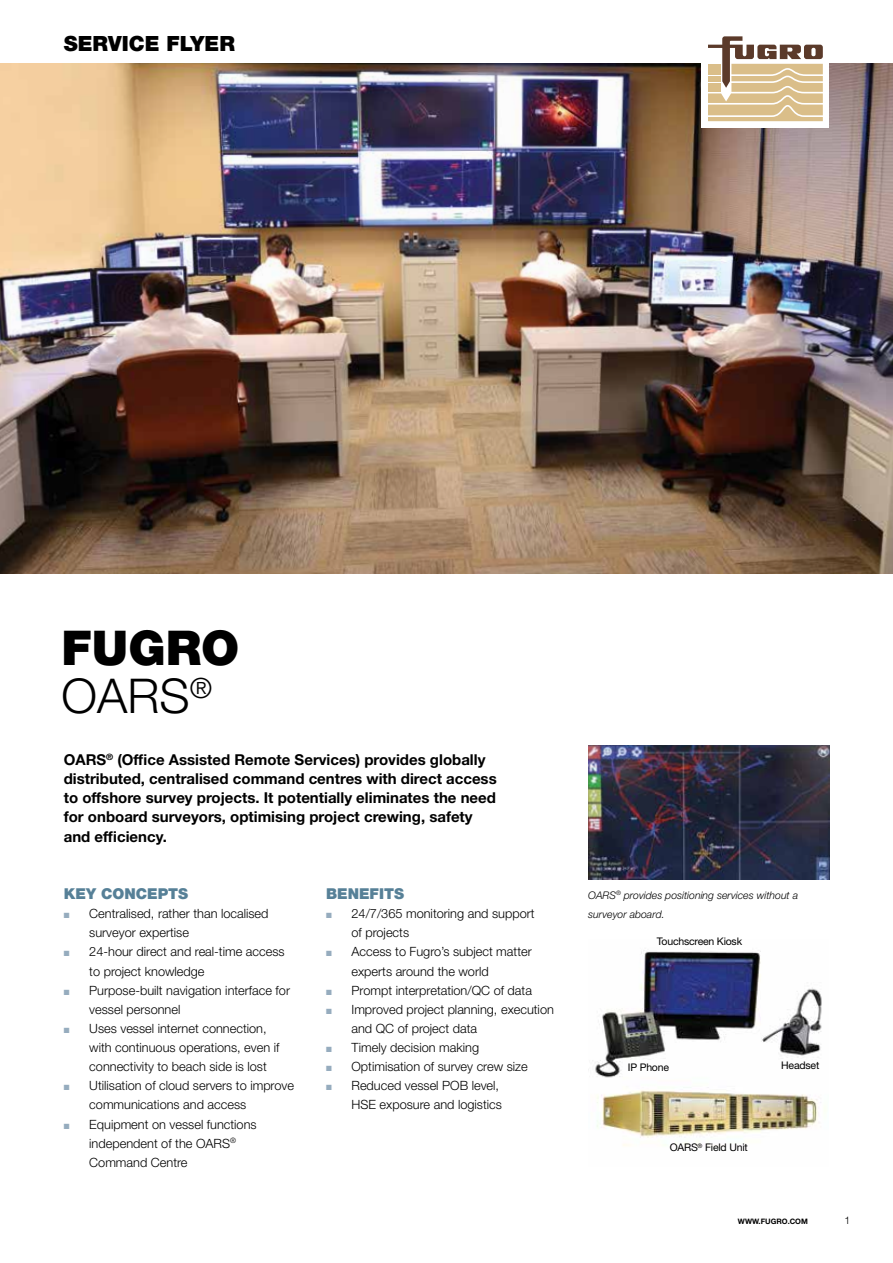
<style>
.page{position:relative;width:893px;height:1263px;background:#fff}
.page>*{position:absolute;margin:0;border:0;box-sizing:border-box;transform-origin:0 0}
.t1{font:900 48px/48px "Helvetica Neue LT Std";color:#000}
.t2{font:900 21px "Helvetica Neue LT Std";color:#000}
.t3{font:700 15px/19.2px "Helvetica Neue LT Std";color:#000}
.t4{font:900 15px "Helvetica Neue LT Std";color:#568097}
.t5{font:300 12.75px/19.2px "Helvetica Neue LT Std";color:#000}
.t6{font:italic 300 10.5px/19px "Helvetica Neue LT Std";color:#000}
.t7{font:10.5px "Helvetica Neue LT Std";letter-spacing:-.02em;color:#000}
.t8{font:300 10.5px "Helvetica Neue LT Std";color:#000}
.t9{font:700 7.5px "Helvetica Neue LT Std";color:#000}
.s1{font-weight:300}
.s2{color:#96acbe}
</style>
<div class="page">
<img style="left:0;top:64px;width:893px;height:510px">
<div style="left:702px;top:0;width:127px;height:128px;background:#fff"></div>
<svg style="left:708px;top:36px;width:115px;height:85px"></svg>
<img style="left:588px;top:746px;width:241px;height:134px">
<img style="left:588px;top:950px;width:238px;height:196px">
<h2 class="t2" style="left:64px;top:31px;width:173px">SERVICE FLYER</h2>
<h1 class="t1" style="left:62px;top:624px;width:179px">FUGRO<br><span class="s1">OARS</span><sup>®</sup></h1>
<p class="t3" style="left:64px;top:750px;width:434px">OARS<sup>®</sup> (Office Assisted Remote Services) provides globally distributed, centralised command centres with direct access to offshore survey projects. It potentially eliminates the need for onboard surveyors, optimising project crewing, safety and efficiency.</p>
<p class="t4" style="left:64px;top:885px;width:126px">KEY CONCEPTS</p>
<p class="t5" style="left:89px;top:904px;width:181px;text-indent:-26px"><span class="s2">■</span> Centralised, rather than localised surveyor expertise</p>
<p class="t5" style="left:89px;top:942px;width:197px;text-indent:-26px"><span class="s2">■</span> 24-hour direct and real-time access to project knowledge</p>
<p class="t5" style="left:89px;top:980px;width:202px;text-indent:-26px"><span class="s2">■</span> Purpose-built navigation interface for vessel personnel</p>
<p class="t5" style="left:89px;top:1018px;width:192px;text-indent:-26px"><span class="s2">■</span> Uses vessel internet connection, with continuous operations, even if connectivity to beach side is lost</p>
<p class="t5" style="left:89px;top:1076px;width:206px;text-indent:-26px"><span class="s2">■</span> Utilisation of cloud servers to improve communications and access</p>
<p class="t5" style="left:89px;top:1114px;width:169px;text-indent:-26px"><span class="s2">■</span> Equipment on vessel functions independent of the OARS<sup>®<br></sup>Command Centre</p>
<p class="t4" style="left:326px;top:885px;width:80px">BENEFITS</p>
<p class="t5" style="left:351px;top:904px;width:185px;text-indent:-26px"><span class="s2">■</span> 24/7/365 monitoring and support of projects</p>
<p class="t5" style="left:351px;top:942px;width:182px;text-indent:-26px"><span class="s2">■</span> Access to Fugro’s subject matter experts around the world</p>
<p class="t5" style="left:326px;top:980px;width:207px"><span class="s2">■</span> Prompt interpretation/QC of data</p>
<p class="t5" style="left:351px;top:999px;width:204px;text-indent:-26px"><span class="s2">■</span> Improved project planning, execution and QC of project data</p>
<p class="t5" style="left:326px;top:1037px;width:155px"><span class="s2">■</span> Timely decision making</p>
<p class="t5" style="left:326px;top:1057px;width:203px"><span class="s2">■</span> Optimisation of survey crew size</p>
<p class="t5" style="left:326px;top:1076px;width:177px;text-align:right"><span class="s2">■</span> Reduced vessel POB level,<br>HSE exposure and logistics</p>
<p class="t6" style="left:588px;top:885px;width:211px">OARS<sup>®</sup> provides positioning services without a surveyor aboard.</p>
<p class="t7" style="left:657px;top:935px;width:87px">Touchscreen Kiosk</p>
<p class="t7" style="left:628px;top:1061px;width:43px">IP Phone</p>
<p class="t7" style="left:670px;top:1141px;width:80px">OARS<sup>®</sup> Field Unit</p>
<p class="t7" style="left:781px;top:1059px;width:40px">Headset</p>
<p class="t9" style="left:738px;top:1217px;width:71px">WWW.FUGRO.COM</p>
<p class="t8" style="left:845px;top:1214px;width:7px">1</p>
</div>
